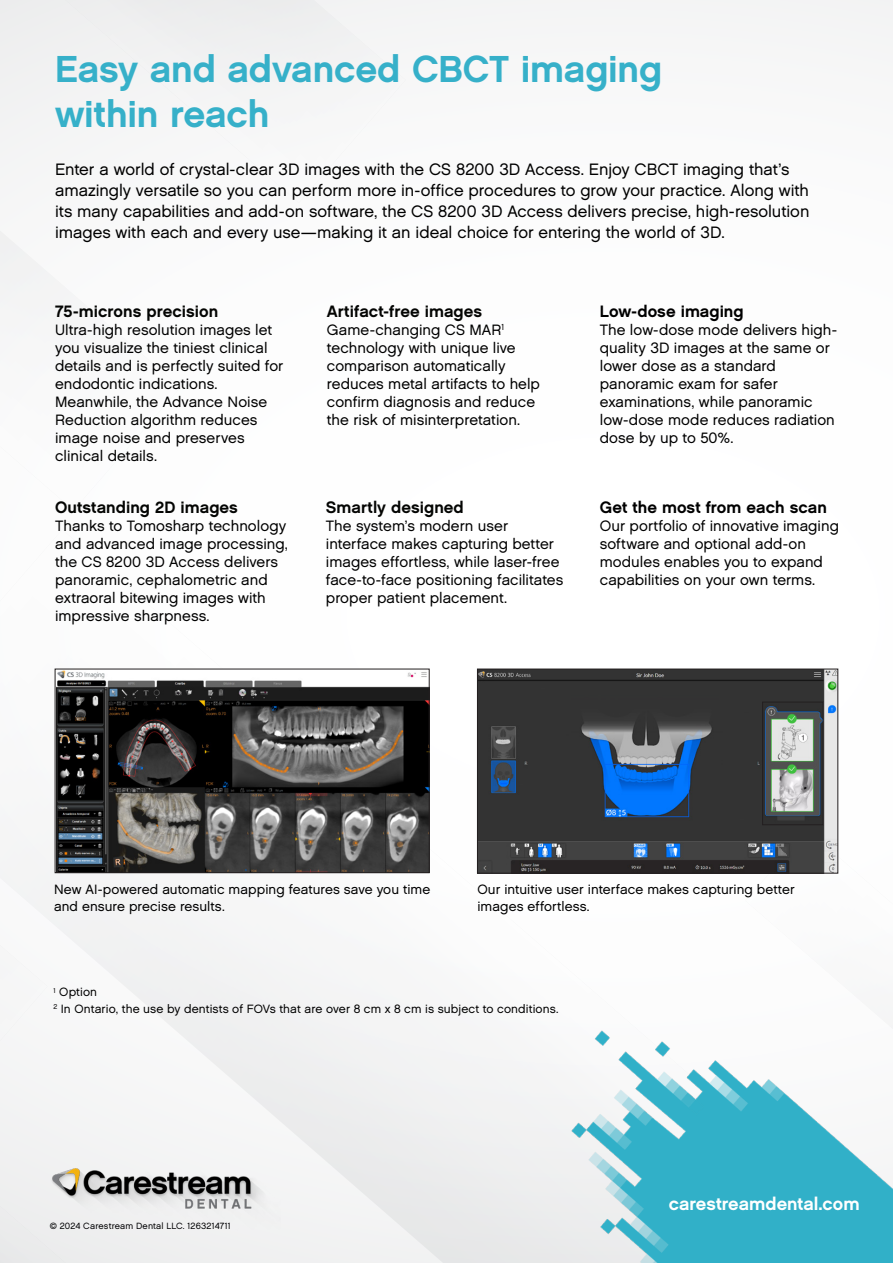
<style>
.page{position:relative;width:893px;height:1263px;background:#fbfbfb}
.page>*{position:absolute;margin:0;border:0;box-sizing:border-box;transform-origin:0 0}
.Subheader_1{font:37.5px/45px "Chalet New York Nineteen Sixty";letter-spacing:-.005em;color:#36b0c9}
.Purple_Header{font:18px "Chalet New York Nineteen Sixty";color:#fff}
.Body{font:16.5px/21px "Chalet London Nineteen Sixty";color:#000}
.t1{font:16.5px "Chalet New York Nineteen Sixty";color:#040503}
.t2{font:16.5px "Chalet New York Nineteen Sixty";color:#000}
.t3{font:15px/18px "Chalet London Nineteen Sixty";color:#000}
.t4{font:13.5px/16.5px "Chalet London Nineteen Sixty";letter-spacing:.005em;color:#000}
.Body-2{font:12px/16.5px "Chalet London Nineteen Sixty";letter-spacing:.01em;color:#000}
.t5{font:9px "Chalet London Nineteen Sixty";letter-spacing:.015em;color:#000002}
</style>
<div class="page">
<img style="left:558px;top:1030px;width:335px;height:233px">
<img style="left:31px;top:1161px;width:250px;height:82px">
<img style="left:57px;top:671px;width:370px;height:200px">
<div style="left:55px;top:669px;width:374px;height:204px;border:1px solid #231f20"></div>
<img style="left:479px;top:671px;width:357px;height:200px">
<div style="left:477px;top:669px;width:361px;height:204px;border:1px solid #231f20"></div>
<img style="left:764px;top:704px;width:57px;height:119px">
<div style="left:762px;top:702px;width:61px;height:123px;border:1px solid #231f20"></div>
<p class="Subheader_1" style="left:55px;top:46px;width:608px">Easy and advanced CBCT imaging within reach</p>
<p class="Body" style="left:55px;top:159px;width:756px">Enter a world of crystal-clear 3D images with the CS 8200 3D Access. Enjoy CBCT imaging that’s amazingly versatile so you can perform more in-office procedures to grow your practice. Along with its many capabilities and add-on software, the CS 8200 3D Access delivers precise, high-resolution images with each and every use—making it an ideal choice for entering the world of 3D.</p>
<p class="t1" style="left:55px;top:301px;width:165px">75-microns precision</p>
<p class="t3" style="left:55px;top:320px;width:230px">Ultra-high resolution images let you visualize the tiniest clinical details and is perfectly suited for endodontic indications.<br>Meanwhile, the Advance Noise<br>Reduction algorithm reduces image noise and preserves clinical details.</p>
<p class="t1" style="left:55px;top:496px;width:184px">Outstanding 2D images</p>
<p class="t3" style="left:55px;top:516px;width:234px">Thanks to Tomosharp technology and advanced image processing, the CS 8200 3D Access delivers panoramic, cephalometric and extraoral bitewing images with impressive sharpness.</p>
<p class="t1" style="left:327px;top:301px;width:157px">Artifact-free images</p>
<p class="t3" style="left:327px;top:320px;width:215px">Game-changing CS MAR<sup>1 </sup>technology with unique live comparison automatically reduces metal artifacts to help confirm diagnosis and reduce the risk of misinterpretation.</p>
<p class="t1" style="left:326px;top:496px;width:139px">Smartly designed</p>
<p class="t3" style="left:326px;top:516px;width:239px">The system’s modern user interface makes capturing better images effortless, while laser-free face-to-face positioning facilitates proper patient placement.</p>
<p class="t2" style="left:600px;top:301px;width:145px">Low-dose imaging</p>
<p class="t3" style="left:600px;top:320px;width:239px">The low-dose mode delivers high&shy;quality 3D images at the same or lower dose as a standard panoramic exam for safer examinations, while panoramic low-dose mode reduces radiation dose by up to 50%.</p>
<p class="t2" style="left:600px;top:496px;width:229px">Get the most from each scan</p>
<p class="t3" style="left:600px;top:516px;width:241px">Our portfolio of innovative imaging software and optional add-on modules enables you to expand capabilities on your own terms.</p>
<p class="t4" style="left:54px;top:881px;width:378px">New AI-powered automatic mapping features save you time and ensure precise results.</p>
<p class="t4" style="left:477px;top:881px;width:319px">Our intuitive user interface makes capturing better</p>
<p class="t4" style="left:477px;top:898px;width:114px">images effortless.</p>
<p class="Body-2" style="left:53px;top:984px;width:507px"><sup>1</sup> Option<br><sup>2</sup> In Ontario, the use by dentists of FOVs that are over 8 cm x 8 cm is subject to conditions.</p>
<p class="t5" style="left:50px;top:1220px;width:182px">© 2024 Carestream Dental LLC. 1263214711</p>
<p class="Purple_Header" style="left:669px;top:1192px;width:192px">carestreamdental.com</p>
</div>
